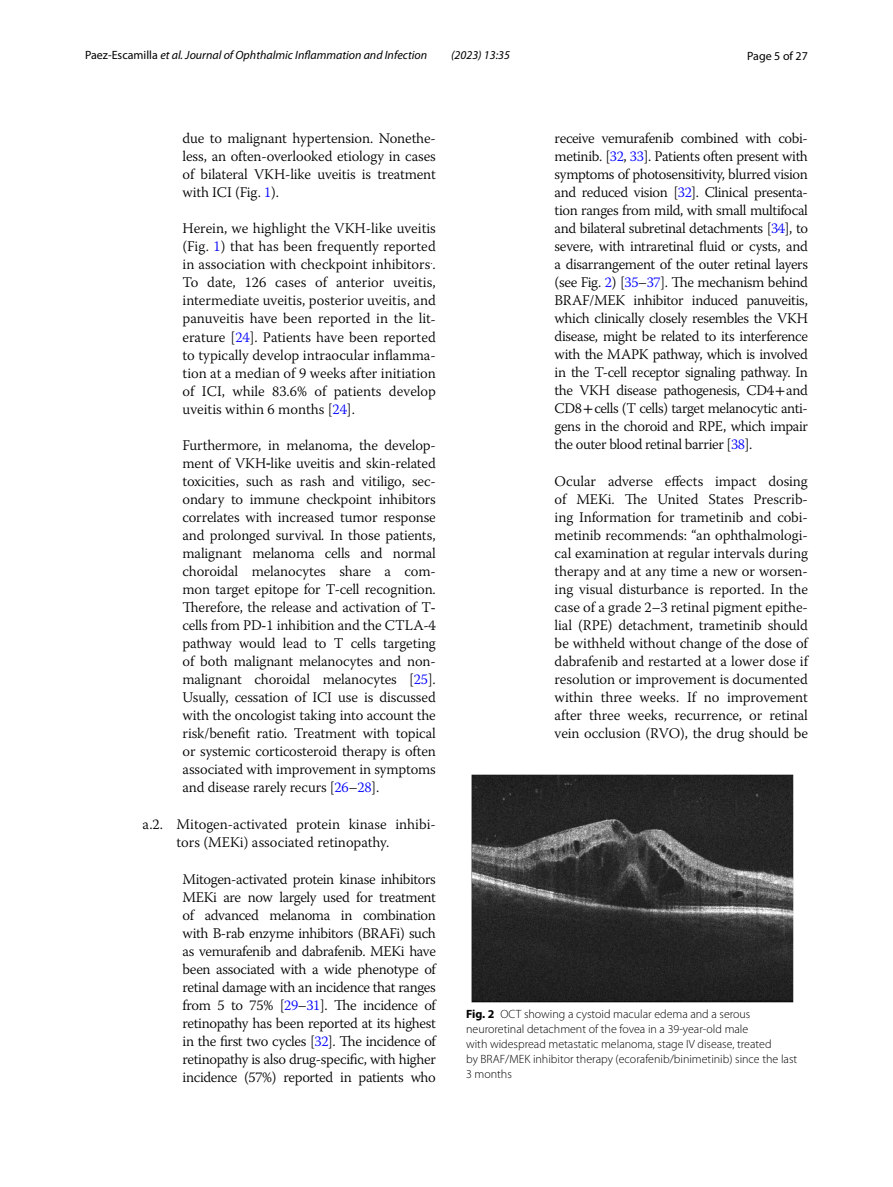
<style>
.page{position:relative;width:893px;height:1187px;background:#fff}
.page>*{position:absolute;margin:0;border:0;box-sizing:border-box;transform-origin:0 0}
.t1{font:300 14.7px/18px "Warnock Pro";letter-spacing:-.01em;color:#000;text-align:justify}
.t2{font:300 12px/15px "Myriad Pro";color:#000}
.t3{font:italic 12px "Myriad Pro";color:#000}
.t4{font:12px "Myriad Pro";color:#000}
.s1{font-style:normal}
.s2{color:#00f}
.s3{font-family:"Myriad Pro";font-weight:600}
.s4{font-style:italic}
.s5{font-family:"STIX Math";font-weight:400}
.s6{font-family:"STIX";font-weight:400}
.s7{font-weight:700}
</style>
<div class="page">
<img style="left:472px;top:774px;width:321px;height:228px">
<p class="t3" style="left:85px;top:48px;width:344px"><span class="s1">Paez‑Escamilla</span> et al. Journal of Ophthalmic Inflammation and Infection</p>
<p class="t3" style="left:451px;top:48px;width:60px">(2023) 13:35</p>
<p class="t4" style="left:747px;top:48px;width:62px">Page 5 of 27</p>
<p class="t1" style="left:183px;top:128px;width:255px">due to malignant hypertension. Nonethe&shy;less, an often-overlooked etiology in cases of bilateral VKH-like uveitis is treatment with ICI (Fig. <span class="s2">1</span>).</p>
<p class="t1" style="left:183px;top:219px;width:255px">Herein, we highlight the VKH-like uveitis (Fig. <span class="s2">1</span>) that has been frequently reported in association with checkpoint inhibitors<sup>.</sup>.<br>To date, 126 cases of anterior uveitis, intermediate uveitis, posterior uveitis, and panuveitis have been reported in the lit&shy;erature [<span class="s2">24</span>]. Patients have been reported to typically develop intraocular inflamma&shy;tion at a median of 9 weeks after initiation of ICI, while 83.6% of patients develop uveitis within 6 months [<span class="s2">24</span>].</p>
<p class="t1" style="left:183px;top:436px;width:255px">Furthermore, in melanoma, the develop&shy;ment of VKH<span class="s3">-</span>like uveitis and skin-related toxicities, such as rash and vitiligo, sec&shy;ondary to immune checkpoint inhibitors correlates with increased tumor response and prolonged survival<span class="s4">.</span> In those patients, malignant melanoma cells and normal choroidal melanocytes share a com&shy;mon target epitope for T-cell recognition.<br>Therefore, the release and activation of T<span class="s5">‐ </span>cells from PD<span class="s5">‐</span>1 inhibition and the CTLA-4 pathway would lead to T cells targeting of both malignant melanocytes and non&shy;malignant choroidal melanocytes [<span class="s2">25</span>].<br>Usually, cessation of ICI use is discussed with the oncologist taking into account the risk/benefit ratio. Treatment with topical or systemic corticosteroid therapy is often associated with improvement in symptoms and disease rarely recurs [<span class="s2">26</span>–<span class="s2">28</span>].</p>
<p class="t1" style="left:177px;top:815px;width:261px;text-indent:-34px">a.2. Mitogen-activated protein kinase inhibi&shy;tors (MEKi) associated retinopathy.</p>
<p class="t1" style="left:183px;top:869px;width:255px">Mitogen-activated protein kinase inhibitors MEKi are now largely used for treatment of advanced melanoma in combination with B-rab enzyme inhibitors (BRAFi) such as vemurafenib and dabrafenib. MEKi have been associated with a wide phenotype of retinal damage with an incidence that ranges from 5 to 75% [<span class="s2">29</span>–<span class="s2">31</span>]. The incidence of retinopathy has been reported at its highest in the first two cycles [<span class="s2">32</span>]. The incidence of retinopathy is also drug-specific, with higher incidence (57%) reported in patients who</p>
<p class="t1" style="left:555px;top:128px;width:255px">receive vemurafenib combined with cobi&shy;metinib. [<span class="s2">32</span>, <span class="s2">33</span>]. Patients often present with symptoms of photosensitivity, blurred vision and reduced vision [<span class="s2">32</span>]. Clinical presenta&shy;tion ranges from mild, with small multifocal and bilateral subretinal detachments [<span class="s2">34</span>], to severe, with intraretinal fluid or cysts, and a disarrangement of the outer retinal layers (see Fig. <span class="s2">2</span>) [<span class="s2">35</span>–<span class="s2">37</span>]. The mechanism behind BRAF/MEK inhibitor induced panuveitis, which clinically closely resembles the VKH disease, might be related to its interference with the MAPK pathway, which is involved in the T-cell receptor signaling pathway. In the VKH disease pathogenesis, CD4<span class="s6">+</span>and CD8<span class="s6">+</span>cells (T cells) target melanocytic anti&shy;gens in the choroid and RPE, which impair the outer blood retinal barrier [<span class="s2">38</span>].</p>
<p class="t1" style="left:555px;top:471px;width:255px">Ocular adverse effects impact dosing of MEKi. The United States Prescrib&shy;ing Information for trametinib and cobi&shy;metinib recommends: “an ophthalmologi&shy;cal examination at regular intervals during therapy and at any time a new or worsen&shy;ing visual disturbance is reported. In the case of a grade 2–3 retinal pigment epithe&shy;lial (RPE) detachment, trametinib should be withheld without change of the dose of dabrafenib and restarted at a lower dose if resolution or improvement is documented within three weeks. If no improvement after three weeks, recurrence, or retinal vein occlusion (RVO), the drug should be</p>
<p class="t2" style="left:466px;top:1006px;width:333px"><span class="s7">Fig. 2</span> OCT showing a cystoid macular edema and a serous neuroretinal detachment of the fovea in a 39-year-old male<br>with widespread metastatic melanoma, stage IV disease, treated<br>by BRAF/MEK inhibitor therapy (ecorafenib/binimetinib) since the last 3 months</p>
</div>
